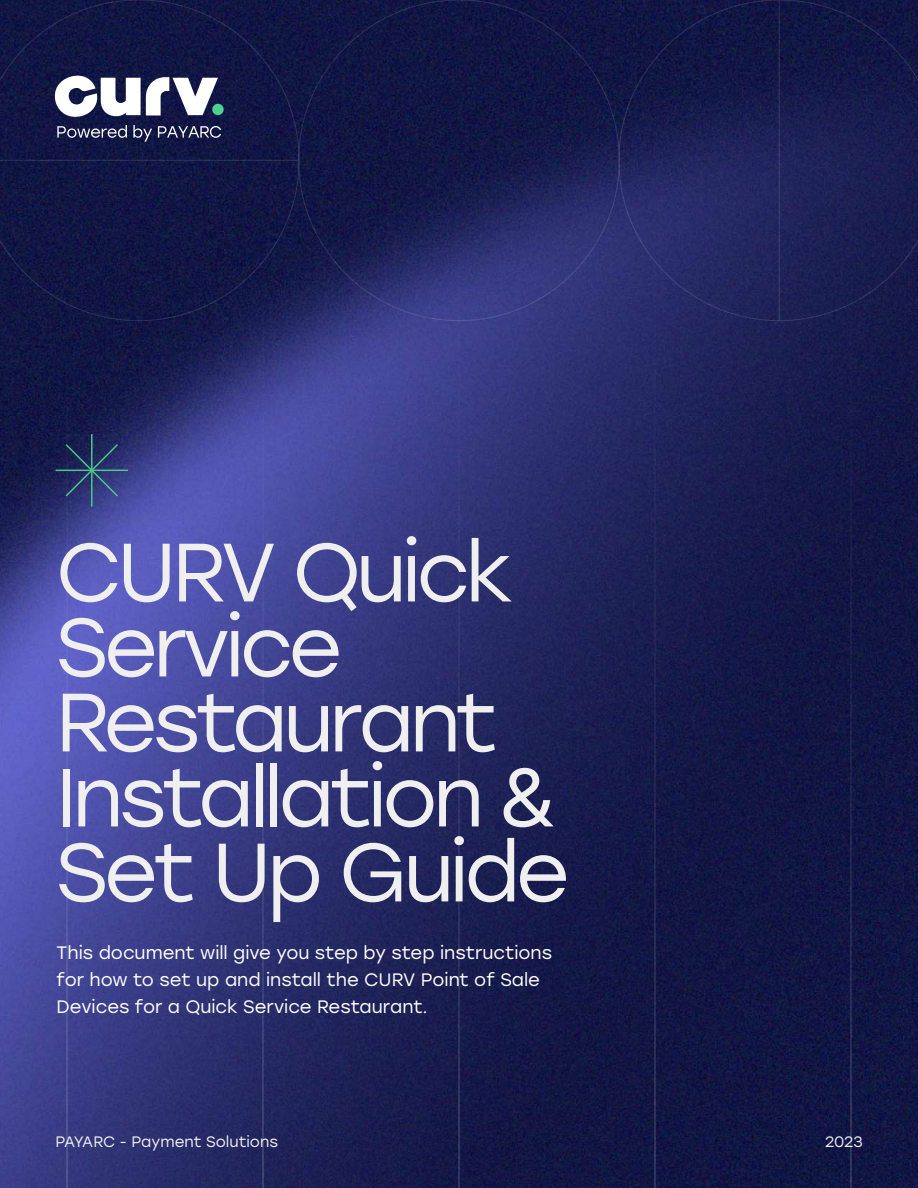
<style>
.page{position:relative;width:918px;height:1188px;background:#fff}
.page>*{position:absolute;margin:0;border:0;box-sizing:border-box;transform-origin:0 0}
.t1{font:82.5px/75px "Stolzl";letter-spacing:-.055em;color:#efefef}
.t2{font:18px/27px "Stolzl";color:#fff}
.t3{font:15.15px "Stolzl";color:#efefef}
</style>
<div class="page">
<img style="left:0;top:0;width:918px;height:1188px">
<hr style="left:66px;top:0;width:2px;height:1188px;background:#fff">
<hr style="left:262px;top:0;width:2px;height:1188px;background:#fff">
<hr style="left:458px;top:0;width:2px;height:1188px;background:#fff">
<hr style="left:654px;top:0;width:2px;height:1188px;background:#fff">
<hr style="left:850px;top:0;width:2px;height:1188px;background:#fff">
<svg style="left:618px;top:0;width:300px;height:321px"></svg>
<svg style="left:0;top:0;width:300px;height:321px"></svg>
<hr style="left:779px;top:0;width:1px;height:321px;background:#fff">
<hr style="left:0;top:160px;width:299px;height:1px;background:#fff">
<svg style="left:64px;top:443px;width:56px;height:55px"></svg>
<hr style="left:56px;top:470px;width:72px;height:1px;background:#4ac887">
<hr style="left:91px;top:434px;width:2px;height:73px;background:#4ac887">
<div style="left:212px;top:104px;width:12px;height:11px;background:#4ad291;border-radius:50%"></div>
<svg style="left:53px;top:74px;width:165px;height:45px"></svg>
<svg style="left:57px;top:125px;width:70px;height:13px"></svg>
<svg style="left:133px;top:125px;width:19px;height:17px"></svg>
<svg style="left:158px;top:126px;width:63px;height:12px"></svg>
<h1 class="t1" style="left:56px;top:532px;width:516px">CURV Quick<br>Service<br>Restaurant<br>Installation &amp;<br>Set Up Guide</h1>
<p class="t2" style="left:57px;top:939px;width:497px">This document will give you step by step instructions for how to set up and install the CURV Point of Sale<br>Devices for a Quick Service Restaurant.</p>
<p class="t3" style="left:56px;top:1131px;width:224px">PAYARC - Payment Solutions</p>
<p class="t3" style="left:825px;top:1131px;width:39px">2023</p>
</div>
